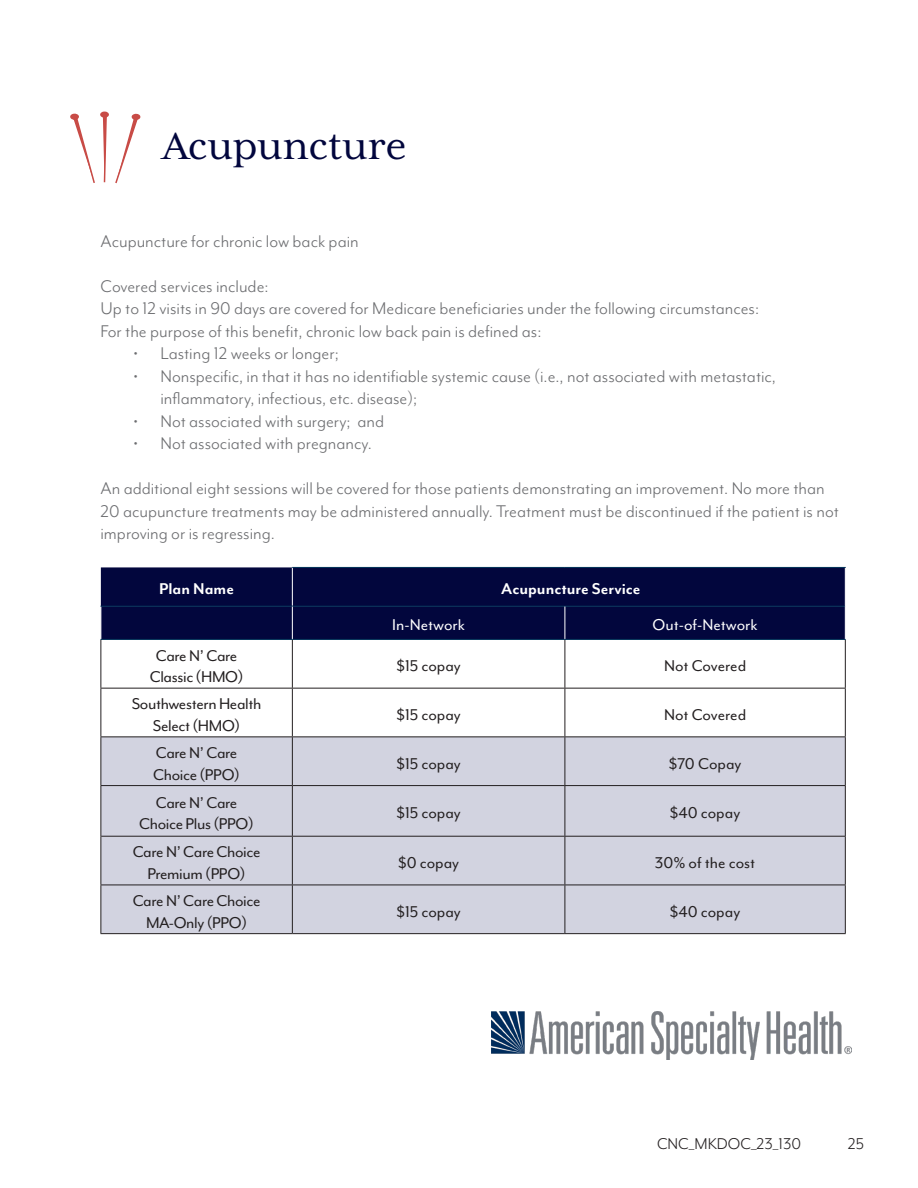
<style>
.page{position:relative;width:918px;height:1188px;background:#fff}
.page>*{position:absolute;margin:0;border:0;box-sizing:border-box;transform-origin:0 0}
.t1{font:43.5px "Mrs Eaves XL Serif OT";color:#02063d}
.t2{font:19.5px/22.5px "Mr Eaves Mod OT";color:#6c6d70}
.t3{font:18px/21.6px "Mr Eaves Mod OT";letter-spacing:-.02em;color:#231f20;text-align:center}
.t4{font:18px "Mr Eaves Mod OT";color:#231f20}
.t5{font:700 18px "Mr Eaves Mod OT";color:#fff}
.t6{font:18px "Mr Eaves Mod OT";color:#fff}
.t7{font:18px "Mr Eaves Mod OT";color:#231f20}
</style>
<div class="page">
<div style="left:101px;top:567px;width:744px;height:72px;background:#02063d"></div>
<div style="left:101px;top:737px;width:744px;height:196px;background:#d2d3e0"></div>
<hr style="left:100px;top:689px;width:1px;height:47px;background:#231f20">
<hr style="left:292px;top:689px;width:1px;height:47px;background:#231f20">
<hr style="left:565px;top:689px;width:1px;height:47px;background:#231f20">
<hr style="left:845px;top:689px;width:1px;height:47px;background:#231f20">
<hr style="left:292px;top:567px;width:273px;height:1px;background:#003157">
<hr style="left:565px;top:567px;width:281px;height:1px;background:#003157">
<hr style="left:292px;top:568px;width:1px;height:38px;background:#fff">
<hr style="left:100px;top:737px;width:1px;height:48px;background:#231f20">
<hr style="left:100px;top:736px;width:192px;height:1px;background:#231f20">
<hr style="left:292px;top:736px;width:273px;height:1px;background:#231f20">
<hr style="left:565px;top:736px;width:281px;height:1px;background:#231f20">
<hr style="left:292px;top:737px;width:1px;height:48px;background:#231f20">
<hr style="left:565px;top:737px;width:1px;height:48px;background:#231f20">
<hr style="left:845px;top:737px;width:1px;height:48px;background:#231f20">
<hr style="left:100px;top:836px;width:1px;height:49px;background:#231f20">
<hr style="left:292px;top:837px;width:1px;height:48px;background:#231f20">
<hr style="left:565px;top:837px;width:1px;height:48px;background:#231f20">
<hr style="left:845px;top:836px;width:1px;height:49px;background:#231f20">
<hr style="left:100px;top:640px;width:1px;height:48px;background:#231f20">
<hr style="left:292px;top:640px;width:1px;height:48px;background:#231f20">
<hr style="left:565px;top:640px;width:1px;height:48px;background:#231f20">
<hr style="left:845px;top:640px;width:1px;height:48px;background:#231f20">
<hr style="left:100px;top:688px;width:192px;height:1px;background:#231f20">
<hr style="left:292px;top:688px;width:273px;height:1px;background:#231f20">
<hr style="left:565px;top:688px;width:281px;height:1px;background:#231f20">
<hr style="left:100px;top:786px;width:1px;height:50px;background:#231f20">
<hr style="left:100px;top:785px;width:192px;height:1px;background:#231f20">
<hr style="left:292px;top:785px;width:273px;height:1px;background:#231f20">
<hr style="left:565px;top:785px;width:281px;height:1px;background:#231f20">
<hr style="left:292px;top:786px;width:1px;height:50px;background:#231f20">
<hr style="left:565px;top:786px;width:1px;height:50px;background:#231f20">
<hr style="left:845px;top:786px;width:1px;height:50px;background:#231f20">
<hr style="left:101px;top:836px;width:191px;height:1px;background:#231f20">
<hr style="left:292px;top:836px;width:273px;height:1px;background:#231f20">
<hr style="left:565px;top:836px;width:280px;height:1px;background:#231f20">
<hr style="left:292px;top:885px;width:273px;height:1px;background:#231f20">
<hr style="left:292px;top:933px;width:273px;height:1px;background:#231f20">
<hr style="left:100px;top:885px;width:1px;height:48px;background:#231f20">
<hr style="left:100px;top:885px;width:192px;height:1px;background:#231f20">
<hr style="left:292px;top:885px;width:1px;height:48px;background:#231f20">
<hr style="left:100px;top:933px;width:192px;height:1px;background:#231f20">
<hr style="left:565px;top:885px;width:1px;height:48px;background:#231f20">
<hr style="left:565px;top:885px;width:281px;height:1px;background:#231f20">
<hr style="left:845px;top:885px;width:1px;height:48px;background:#231f20">
<hr style="left:565px;top:933px;width:281px;height:1px;background:#231f20">
<hr style="left:100px;top:606px;width:192px;height:1px;background:#003157">
<hr style="left:292px;top:606px;width:273px;height:1px;background:#003157">
<hr style="left:565px;top:606px;width:280px;height:1px;background:#003157">
<hr style="left:292px;top:607px;width:1px;height:32px;background:#fff">
<hr style="left:565px;top:607px;width:1px;height:32px;background:#fff">
<hr style="left:100px;top:639px;width:192px;height:1px;background:#003157">
<hr style="left:292px;top:639px;width:273px;height:1px;background:#003157">
<hr style="left:565px;top:639px;width:281px;height:1px;background:#003157">
<svg style="left:115px;top:113px;width:26px;height:71px"></svg>
<svg style="left:70px;top:112px;width:38px;height:71px"></svg>
<div style="left:100px;top:112px;width:9px;height:6px;border:2px solid #c84b46;border-radius:50%"></div>
<img style="left:491px;top:1011px;width:361px;height:48px">
<p class="t1" style="left:163px;top:123px;width:246px">Acupuncture</p>
<p class="t2" style="left:100px;top:230px;width:260px">Acupuncture for chronic low back pain</p>
<p class="t2" style="left:100px;top:275px;width:170px">Covered services include:</p>
<p class="t2" style="left:100px;top:297px;width:660px">Up to 12 visits in 90 days are covered for Medicare beneficiaries under the following circumstances:</p>
<p class="t2" style="left:100px;top:320px;width:443px">For the purpose of this benefit, chronic low back pain is defined as:</p>
<p class="t2" style="left:134px;top:342px;width:207px">• Lasting 12 weeks or longer;</p>
<p class="t2" style="left:160px;top:365px;width:617px;text-indent:-27px">• Nonspecific, in that it has no identifiable systemic cause (i.e., not associated with metastatic, inflammatory, infectious, etc. disease);</p>
<p class="t2" style="left:134px;top:410px;width:252px">• Not associated with surgery; and</p>
<p class="t2" style="left:134px;top:432px;width:240px">• Not associated with pregnancy.</p>
<p class="t2" style="left:100px;top:477px;width:740px">An additional eight sessions will be covered for those patients demonstrating an improvement. No more than<br>20 acupuncture treatments may be administered annually. Treatment must be discontinued if the patient is not improving or is regressing.</p>
<p class="t5" style="left:159px;top:579px;width:76px">Plan Name</p>
<p class="t5" style="left:501px;top:579px;width:141px">Acupuncture Service</p>
<p class="t6" style="left:392px;top:615px;width:74px">In-Network</p>
<p class="t6" style="left:653px;top:615px;width:107px">Out-of-Network</p>
<p class="t3" style="left:150px;top:644px;width:95px">Care N’ Care<br>Classic (HMO)</p>
<p class="t3" style="left:396px;top:655px;width:66px">$15 copay</p>
<p class="t4" style="left:664px;top:656px;width:84px">Not Covered</p>
<p class="t3" style="left:132px;top:693px;width:131px">Southwestern Health</p>
<p class="t3" style="left:153px;top:715px;width:89px">Select (HMO)</p>
<p class="t3" style="left:396px;top:704px;width:66px">$15 copay</p>
<p class="t4" style="left:664px;top:705px;width:84px">Not Covered</p>
<p class="t3" style="left:153px;top:742px;width:88px;text-align:left">Care N’ Care<br>Choice (PPO)</p>
<p class="t3" style="left:396px;top:752px;width:66px">$15 copay</p>
<p class="t3" style="left:669px;top:752px;width:74px">$70 Copay</p>
<p class="t3" style="left:139px;top:791px;width:116px">Care N’ Care<br>Choice Plus (PPO)</p>
<p class="t3" style="left:396px;top:802px;width:66px">$15 copay</p>
<p class="t3" style="left:670px;top:802px;width:72px">$40 copay</p>
<p class="t3" style="left:133px;top:841px;width:129px">Care N’ Care Choice<br>Premium (PPO)</p>
<p class="t3" style="left:398px;top:852px;width:63px">$0 copay</p>
<p class="t4" style="left:655px;top:853px;width:102px">30% of the cost</p>
<p class="t3" style="left:133px;top:890px;width:129px">Care N’ Care Choice<br>MA-Only (PPO)</p>
<p class="t3" style="left:396px;top:901px;width:66px">$15 copay</p>
<p class="t3" style="left:670px;top:901px;width:72px">$40 copay</p>
<p class="t7" style="left:657px;top:1134px;width:146px">CNC_MKDOC_23_130</p>
<p class="t7" style="left:848px;top:1134px;width:18px">25</p>
</div>
